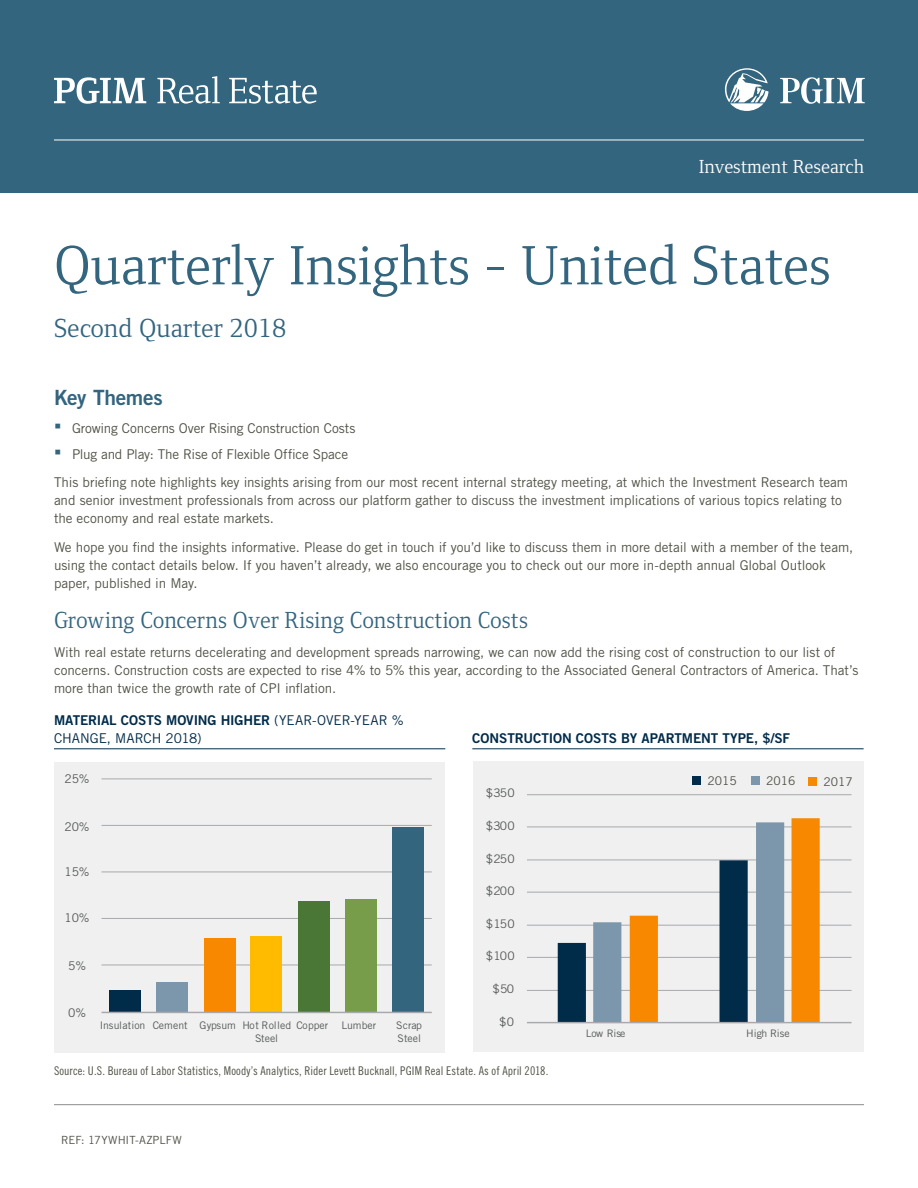
<style>
.page{position:relative;width:918px;height:1188px;background:#fff}
.page>*{position:absolute;margin:0;border:0;box-sizing:border-box;transform-origin:0 0}
.H1_documentTitle{font:57px "Foundry Form Serif";color:#33657f}
.H2_documentSubtitle{font:27px "Foundry Form Serif";color:#33657f}
.Footnote_cond{font:24px "Foundry Form Serif";color:#33657f}
.Footnote_cond-2{font:21px "Trade Gothic LT Std Bd 2";letter-spacing:-.015em;color:#33657f}
.t1{font:19.5px "Foundry Form Serif";color:#fff}
.Footnote_cond-3{font:13.5px/18px "Trade Gothic LT Std";letter-spacing:-.005em;color:#525248}
.Footnote_cond-4{font:13.5px/18px "Trade Gothic LT Std";letter-spacing:-.005em;color:#002b49}
.Footnote_cond-5{font:13.5px "Trade Gothic LT Std Bd 2";letter-spacing:-.005em;color:#002b49}
.Footnote_cond-6{font:12px "Trade Gothic LT Std Cn 18";letter-spacing:.005em;color:#525248}
.t2{font:12px "Trade Gothic LT Std";letter-spacing:-.005em;color:#57585a}
.t3{font:12px "Trade Gothic LT Std";color:#525248}
.t4{font:11.85px "Trade Gothic LT Std";letter-spacing:-.065em;color:#57585a}
.t5{font:11.25px "Trade Gothic LT Std";color:#515349}
.t6{font:10.5px/12.6px "Trade Gothic LT Std";color:#57585a}
.t7{font:10.35px "Trade Gothic LT Std";letter-spacing:-.01em;color:#57585a}
.s1{font-family:"Arial Narrow";font-size:21px;color:#33657f}
.s2{font-family:"Trade Gothic LT Std Bd 2"}
</style>
<div class="page">
<hr style="left:54px;top:1104px;width:810px;height:1px;background:#8c8b8e">
<hr style="left:472px;top:748px;width:392px;height:1px;background:#002b49">
<hr style="left:54px;top:748px;width:391px;height:1px;background:#002b49">
<div style="left:473px;top:762px;width:391px;height:290px;background:#eff0ef"></div>
<div style="left:54px;top:762px;width:390px;height:290px;background:#eff0ef"></div>
<hr style="left:102px;top:779px;width:329px;height:1px;background:#a8a9ad">
<hr style="left:102px;top:825px;width:329px;height:1px;background:#a8a9ad">
<hr style="left:102px;top:872px;width:329px;height:1px;background:#a8a9ad">
<hr style="left:102px;top:918px;width:329px;height:1px;background:#a8a9ad">
<hr style="left:102px;top:965px;width:329px;height:1px;background:#a8a9ad">
<div style="left:109px;top:990px;width:32px;height:22px;background:#002b49"></div>
<div style="left:157px;top:983px;width:31px;height:29px;background:#7c97ab"></div>
<div style="left:204px;top:939px;width:31px;height:73px;background:#f78800"></div>
<div style="left:251px;top:936px;width:31px;height:76px;background:#fb0"></div>
<div style="left:298px;top:902px;width:31px;height:110px;background:#4a7636"></div>
<div style="left:345px;top:900px;width:32px;height:112px;background:#789d4a"></div>
<div style="left:392px;top:828px;width:32px;height:184px;background:#33657f"></div>
<hr style="left:102px;top:1012px;width:329px;height:1px;background:#a8a9ad">
<hr style="left:527px;top:794px;width:324px;height:1px;background:#a8a9ad">
<hr style="left:527px;top:827px;width:324px;height:1px;background:#a8a9ad">
<hr style="left:527px;top:860px;width:324px;height:1px;background:#a8a9ad">
<hr style="left:527px;top:892px;width:324px;height:1px;background:#a8a9ad">
<hr style="left:527px;top:925px;width:324px;height:1px;background:#a8a9ad">
<hr style="left:527px;top:957px;width:324px;height:1px;background:#a8a9ad">
<hr style="left:527px;top:990px;width:324px;height:1px;background:#a8a9ad">
<svg style="left:558px;top:818px;width:262px;height:204px"></svg>
<hr style="left:527px;top:1022px;width:324px;height:1px;background:#a8a9ad">
<div style="left:751px;top:777px;width:8px;height:8px;background:#7c97ab"></div>
<div style="left:808px;top:777px;width:8px;height:8px;background:#f78800"></div>
<div style="left:693px;top:777px;width:8px;height:8px;background:#002b49"></div>
<div style="left:0;top:0;width:918px;height:193px;background:#33657f"></div>
<hr style="left:54px;top:140px;width:810px;height:1px;background:#fff">
<svg style="left:725px;top:68px;width:44px;height:43px"></svg>
<svg style="left:780px;top:77px;width:85px;height:27px"></svg>
<svg style="left:54px;top:77px;width:92px;height:27px"></svg>
<svg style="left:157px;top:76px;width:63px;height:28px"></svg>
<svg style="left:229px;top:78px;width:88px;height:26px"></svg>
<p class="t1" style="left:699px;top:156px;width:167px">Investment Research</p>
<p class="H1_documentTitle" style="left:54px;top:234px;width:778px">Quarterly Insights - United States</p>
<p class="H2_documentSubtitle" style="left:54px;top:313px;width:234px">Second Quarter 2018</p>
<p class="Footnote_cond-2" style="left:54px;top:384px;width:110px">Key Themes</p>
<p class="Footnote_cond-3" style="left:54px;top:419px;width:303px"><span class="s1">▪</span> Growing Concerns Over Rising Construction Costs</p>
<p class="Footnote_cond-3" style="left:54px;top:445px;width:296px"><span class="s1">▪</span> Plug and Play: The Rise of Flexible Office Space</p>
<p class="Footnote_cond-3" style="left:54px;top:473px;width:796px">This briefing note highlights key insights arising from our most recent internal strategy meeting, at which the Investment Research team and senior investment professionals from across our platform gather to discuss the investment implications of various topics relating to the economy and real estate markets.</p>
<p class="Footnote_cond-3" style="left:54px;top:538px;width:801px">We hope you find the insights informative. Please do get in touch if you’d like to discuss them in more detail with a member of the team, using the contact details below. If you haven’t already, we also encourage you to check out our more in-depth annual Global Outlook paper, published in May.</p>
<p class="Footnote_cond" style="left:54px;top:607px;width:475px">Growing Concerns Over Rising Construction Costs</p>
<p class="Footnote_cond-3" style="left:54px;top:643px;width:806px">With real estate returns decelerating and development spreads narrowing, we can now add the rising cost of construction to our list of concerns. Construction costs are expected to rise 4% to 5% this year, according to the Associated General Contractors of America. That’s more than twice the growth rate of CPI inflation.</p>
<p class="Footnote_cond-4" style="left:54px;top:711px;width:351px"><span class="s2">MATERIAL COSTS MOVING HIGHER</span> (YEAR-OVER-YEAR %<br>CHANGE, MARCH 2018)</p>
<p class="Footnote_cond-5" style="left:472px;top:730px;width:319px">CONSTRUCTION COSTS BY APARTMENT TYPE, $/SF</p>
<p class="t2" style="left:64px;top:772px;width:27px">25%</p>
<p class="t2" style="left:64px;top:819px;width:27px">20%</p>
<p class="t2" style="left:64px;top:865px;width:27px">15%</p>
<p class="t2" style="left:64px;top:911px;width:27px">10%</p>
<p class="t2" style="left:68px;top:958px;width:19px">5%</p>
<p class="t2" style="left:68px;top:1006px;width:19px">0%</p>
<p class="t4" style="left:486px;top:786px;width:31px">$350</p>
<p class="t4" style="left:486px;top:819px;width:31px">$300</p>
<p class="t4" style="left:486px;top:851px;width:31px">$250</p>
<p class="t4" style="left:486px;top:884px;width:31px">$200</p>
<p class="t4" style="left:486px;top:916px;width:31px">$150</p>
<p class="t4" style="left:486px;top:949px;width:31px">$100</p>
<p class="t4" style="left:493px;top:982px;width:23px">$50</p>
<p class="t6" style="left:255px;top:1019px;width:38px;text-indent:-156px">Insulation Cement Gypsum Hot Rolled<br>Steel</p>
<p class="t6" style="left:296px;top:1019px;width:33px">Copper</p>
<p class="t6" style="left:341px;top:1019px;width:36px">Lumber</p>
<p class="t6" style="left:396px;top:1019px;width:27px">Scrap<br>Steel</p>
<p class="t4" style="left:499px;top:1014px;width:16px">$0</p>
<p class="Footnote_cond-6" style="left:54px;top:1063px;width:496px">Source: U.S. Bureau of Labor Statistics, Moody’s Analytics, Rider Levett Bucknall, PGIM Real Estate. As of April 2018.</p>
<p class="t5" style="left:61px;top:1134px;width:122px">REF: 17YWHIT-AZPLFW</p>
<p class="t3" style="left:708px;top:774px;width:31px">2015</p>
<p class="t3" style="left:766px;top:774px;width:31px">2016</p>
<p class="t3" style="left:823px;top:774px;width:31px">2017</p>
<p class="t7" style="left:586px;top:1027px;width:41px">Low Rise</p>
<p class="t7" style="left:746px;top:1027px;width:45px">High Rise</p>
</div>
